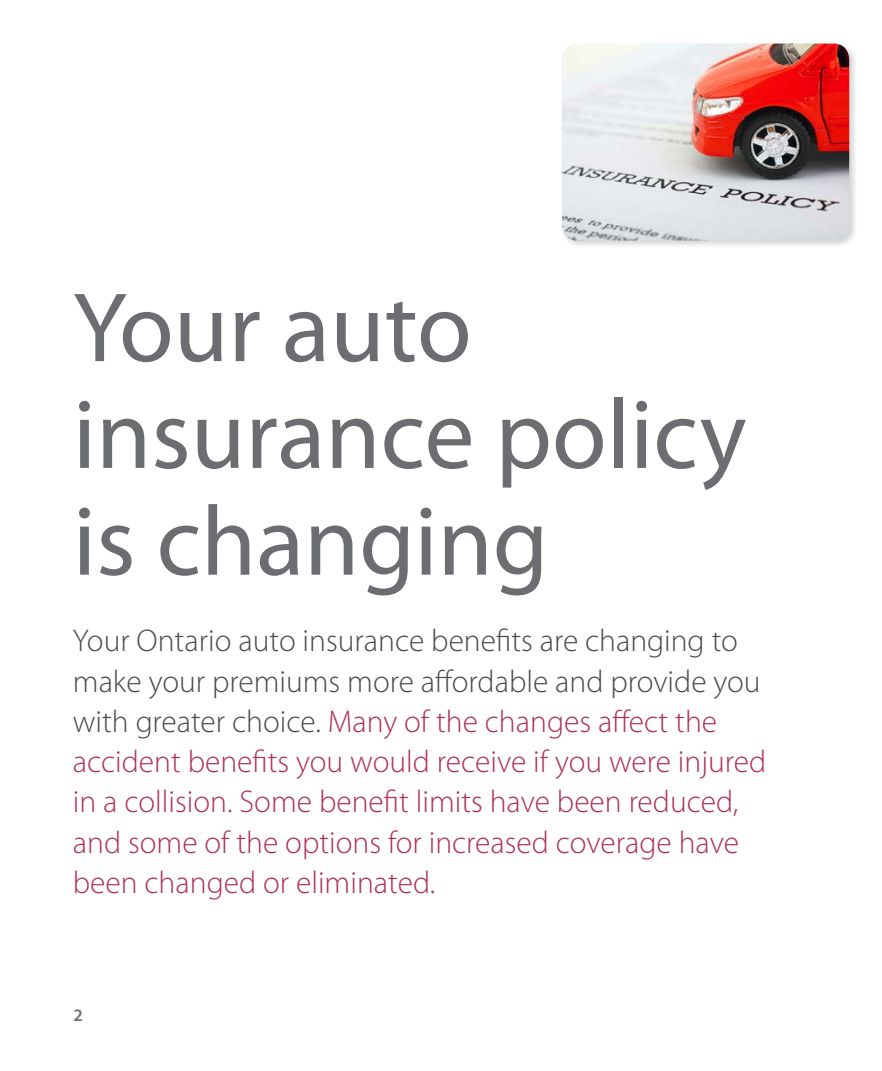
<style>
.page{position:relative;width:882px;height:1071px;background:#fff}
.page>*{position:absolute;margin:0;border:0;box-sizing:border-box;transform-origin:0 0}
.t1{font:99.4px/106.8px "Myriad Pro";color:#6c6d70}
.t2{font:300 31.5px/40.2px "Myriad Pro";color:#af3258}
.t3{font:600 17.5px "Myriad Pro";color:#717074}
.s1{color:#4b4c4d}
</style>
<div class="page">
<div style="left:560px;top:41px;width:298px;height:208px;background:#231f20;opacity:.19"></div>
<img style="left:562px;top:44px;width:287px;height:197px">
<p class="t1" style="left:73px;top:273px;width:675px">Your auto insurance policy is changing</p>
<p class="t2" style="left:73px;top:620px;width:695px"><span class="s1">Your Ontario auto insurance benefits are changing to make your premiums more affordable and provide you with greater choice.</span> Many of the changes affect the accident benefits you would receive if you were injured in a collision. Some benefit limits have been reduced, and some of the options for increased coverage have been changed or eliminated.</p>
<p class="t3" style="left:74px;top:1004px;width:11px">2</p>
</div>
